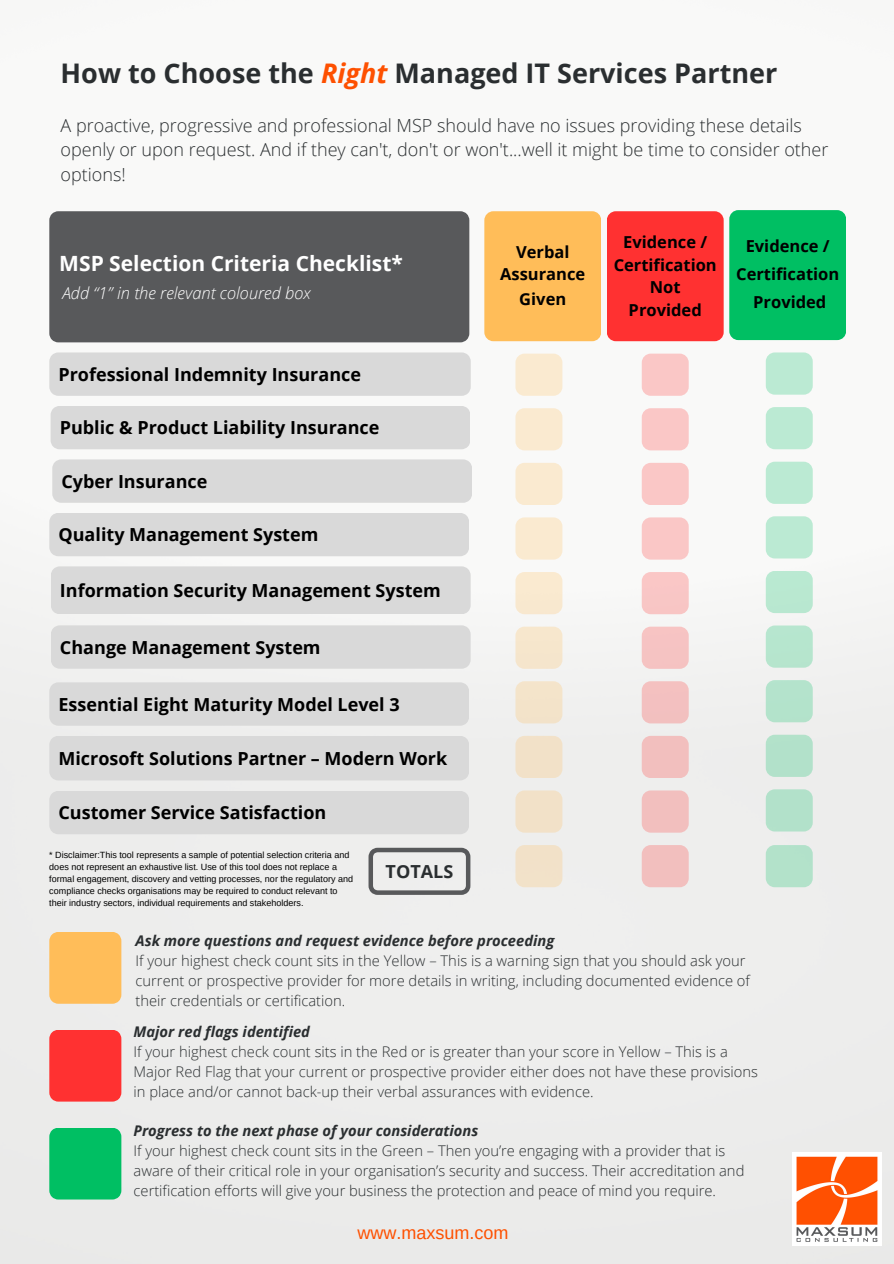
<style>
.page{position:relative;width:894px;height:1264px;background:#fff}
.page>*{position:absolute;margin:0;border:0;box-sizing:border-box;transform-origin:0 0}
.t1{font:700 27px "Open Sans";color:#2a2e30}
.t2{font:700 21px "Open Sans";color:#fff}
.t3{font:700 18px "Open Sans";color:#000}
.t4{font:300 18px/24.8px "Open Sans";color:#2a2e30}
.t5{font:18px "Arimo";color:#fe5000}
.t6{font:700 18px "Open Sans";color:#2a2e30}
.t7{font:700 16.5px/22.5px "Open Sans";color:#000;text-align:center}
.t8{font:italic 300 16.5px "Open Sans";color:#fff}
.t9{font:300 14.7px/20.1px "Open Sans";color:#2a2e30}
.t10{font:9px/12px "Arimo";color:#000}
.s1{font-style:italic;color:#fe5000}
.s2{font-weight:700;font-style:italic}
</style>
<div class="page">
<img style="left:0;top:210px;width:893px;height:1053px">
<div style="left:49px;top:211px;width:420px;height:131px;background:#58595b"></div>
<div style="left:49px;top:352px;width:421px;height:44px;background:#d9d9d9"></div>
<div style="left:515px;top:353px;width:47px;height:43px;background:#faead0;border-radius:9px"></div>
<div style="left:484px;top:211px;width:117px;height:130px;background:#ffbd59;border-radius:9px"></div>
<div style="left:51px;top:406px;width:419px;height:43px;background:#d9d9d9"></div>
<div style="left:52px;top:459px;width:420px;height:44px;background:#d9d9d9"></div>
<div style="left:49px;top:513px;width:420px;height:43px;background:#d9d9d9"></div>
<div style="left:51px;top:566px;width:419px;height:48px;background:#d9d9d9"></div>
<div style="left:51px;top:625px;width:419px;height:43px;background:#d9d9d9"></div>
<div style="left:49px;top:682px;width:420px;height:43px;background:#d9d9d9"></div>
<div style="left:49px;top:735px;width:420px;height:45px;background:#d9d9d9"></div>
<div style="left:49px;top:791px;width:420px;height:43px;background:#d9d9d9"></div>
<div style="left:641px;top:353px;width:47px;height:43px;background:#fac7c6;border-radius:9px"></div>
<div style="left:765px;top:352px;width:47px;height:42px;background:#bbead3;border-radius:9px"></div>
<div style="left:515px;top:408px;width:47px;height:42px;background:#faead0;border-radius:9px"></div>
<div style="left:641px;top:408px;width:47px;height:42px;background:#fac7c6;border-radius:9px"></div>
<div style="left:765px;top:407px;width:47px;height:42px;background:#bbead3;border-radius:9px"></div>
<div style="left:515px;top:463px;width:47px;height:42px;background:#faead0;border-radius:9px"></div>
<div style="left:641px;top:463px;width:47px;height:42px;background:#fac7c6;border-radius:9px"></div>
<div style="left:765px;top:461px;width:47px;height:43px;background:#bbead3;border-radius:9px"></div>
<div style="left:515px;top:517px;width:47px;height:42px;background:#faead0;border-radius:9px"></div>
<div style="left:641px;top:517px;width:47px;height:42px;background:#fac7c6;border-radius:9px"></div>
<div style="left:765px;top:516px;width:47px;height:42px;background:#bbead3;border-radius:9px"></div>
<div style="left:515px;top:572px;width:47px;height:42px;background:#faead0;border-radius:9px"></div>
<div style="left:641px;top:572px;width:47px;height:42px;background:#f9c6c6;border-radius:9px"></div>
<div style="left:765px;top:571px;width:47px;height:42px;background:#b9e8d0;border-radius:9px"></div>
<div style="left:515px;top:626px;width:47px;height:43px;background:#f6e6cc;border-radius:9px"></div>
<div style="left:641px;top:626px;width:47px;height:43px;background:#f5c3c3;border-radius:9px"></div>
<div style="left:765px;top:625px;width:47px;height:42px;background:#b6e6ce;border-radius:9px"></div>
<div style="left:515px;top:681px;width:47px;height:42px;background:#f3e3c9;border-radius:9px"></div>
<div style="left:641px;top:681px;width:47px;height:42px;background:#f3c0c0;border-radius:9px"></div>
<div style="left:765px;top:680px;width:47px;height:42px;background:#b3e3cc;border-radius:9px"></div>
<div style="left:515px;top:735px;width:47px;height:43px;background:#f2e1c8;border-radius:9px"></div>
<div style="left:641px;top:735px;width:47px;height:43px;background:#f2bfbe;border-radius:9px"></div>
<div style="left:765px;top:734px;width:47px;height:43px;background:#b2e1ca;border-radius:9px"></div>
<div style="left:515px;top:790px;width:47px;height:42px;background:#f2e1c8;border-radius:9px"></div>
<div style="left:641px;top:790px;width:47px;height:42px;background:#f2bfbe;border-radius:9px"></div>
<div style="left:765px;top:789px;width:47px;height:42px;background:#b2e1ca;border-radius:9px"></div>
<div style="left:606px;top:211px;width:117px;height:130px;background:#ff3131;border-radius:9px"></div>
<div style="left:729px;top:210px;width:116px;height:130px;background:#00bf63;border-radius:9px"></div>
<div style="left:515px;top:845px;width:47px;height:42px;background:#f2e1c9;border-radius:9px"></div>
<div style="left:641px;top:845px;width:47px;height:42px;background:#f2bfbe;border-radius:9px"></div>
<div style="left:765px;top:845px;width:47px;height:42px;background:#b3e2ca;border-radius:9px"></div>
<svg style="left:368px;top:847px;width:102px;height:47px;background:#cbcbcb"></svg>
<div style="left:49px;top:931px;width:72px;height:72px;background:#ffbd59"></div>
<div style="left:49px;top:1029px;width:72px;height:72px;background:#ff3131"></div>
<div style="left:49px;top:1127px;width:72px;height:72px;background:#00bf63"></div>
<img style="left:791px;top:1152px;width:89px;height:92px">
<h5 class="t1" style="left:61px;top:54px;width:718px">How to Choose the <span class="s1">Right</span> Managed IT Services Partner</h5>
<h5 class="t4" style="left:61px;top:112px;width:769px">A proactive, progressive and professional MSP should have no issues providing these details openly or upon request. And if they can't, don't or won't...well it might be time to consider other options!</h5>
<h1 class="t2" style="left:59px;top:248px;width:345px">MSP Selection Criteria Checklist*</h1>
<h1 class="t8" style="left:62px;top:281px;width:250px">Add “1” in the relevant coloured box</h1>
<h5 class="t3" style="left:58px;top:361px;width:304px">Professional Indemnity Insurance</h5>
<h4 class="t3" style="left:60px;top:415px;width:321px">Public &amp; Product Liability Insurance</h4>
<h4 class="t3" style="left:61px;top:468px;width:147px">Cyber Insurance</h4>
<h4 class="t3" style="left:58px;top:522px;width:261px">Quality Management System</h4>
<h4 class="t3" style="left:60px;top:577px;width:382px">Information Security Management System</h4>
<h4 class="t3" style="left:60px;top:634px;width:262px">Change Management System</h4>
<h4 class="t3" style="left:58px;top:691px;width:342px">Essential Eight Maturity Model Level 3</h4>
<h4 class="t3" style="left:58px;top:746px;width:390px">Microsoft Solutions Partner – Modern Work</h4>
<h4 class="t3" style="left:58px;top:799px;width:269px">Customer Service Satisfaction</h4>
<p class="t10" style="left:49px;top:848px;width:305px">* Disclaimer:This tool represents a sample of potential selection criteria and does not represent an exhaustive list. Use of this tool does not replace a formal engagement, discovery and vetting processes, nor the regulatory and compliance checks organisations may be required to conduct relevant to their industry sectors, individual requirements and stakeholders.</p>
<h4 class="t6" style="left:385px;top:859px;width:69px">TOTALS</h4>
<h2 class="t7" style="left:500px;top:240px;width:87px">Verbal<br>Assurance</h2>
<h2 class="t7" style="left:519px;top:287px;width:48px">Given</h2>
<h4 class="t7" style="left:613px;top:231px;width:105px">Evidence /<br>Certification<br>Not<br>Provided</h4>
<h4 class="t7" style="left:736px;top:231px;width:105px;line-height:28.2px">Evidence /<br>Certification<br>Provided</h4>
<h4 class="t9" style="left:135px;top:929px;width:615px"><span class="s2">Ask more questions and request evidence before proceeding<br></span>If your highest check count sits in the Yellow – This is a warning sign that you should ask your current or prospective provider for more details in writing, including documented evidence of their credentials or certification.</h4>
<h3 class="t9" style="left:133px;top:1020px;width:625px"><span class="s2">Major red flags identified<br></span>If your highest check count sits in the Red or is greater than your score in Yellow – This is a Major Red Flag that your current or prospective provider either does not have these provisions in place and/or cannot back-up their verbal assurances with evidence.</h3>
<p class="t9" style="left:133px;top:1120px;width:612px"><span class="s2">Progress to the next phase of your considerations<br></span>If your highest check count sits in the Green – Then you’re engaging with a provider that is aware of their critical role in your organisation’s security and success. Their accreditation and certification efforts will give your business the protection and peace of mind you require.</p>
<h5 class="t5" style="left:357px;top:1222px;width:152px">www.maxsum.com</h5>
</div>
